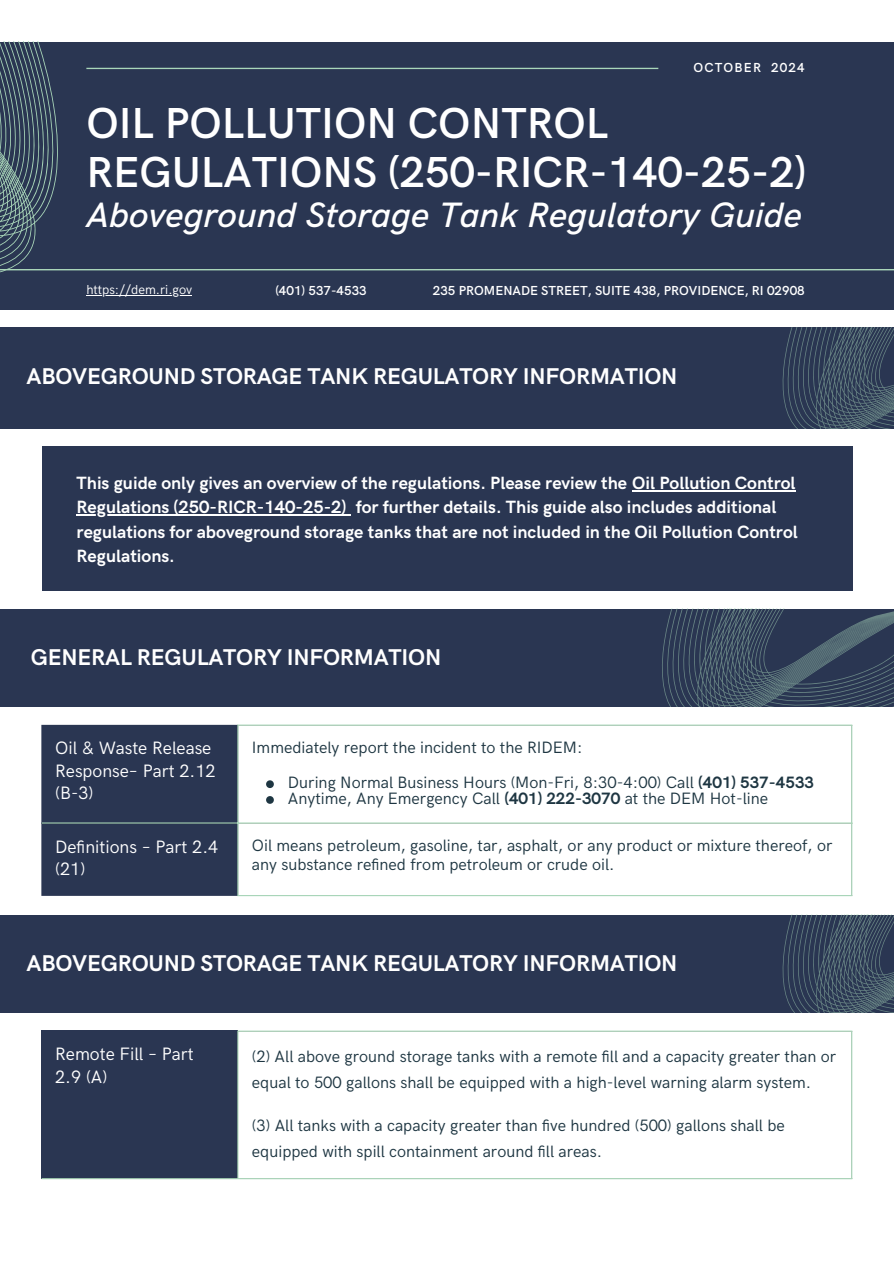
<style>
.page{position:relative;width:894px;height:1263px;background:#fff}
.page>*{position:absolute;margin:0;border:0;box-sizing:border-box;transform-origin:0 0}
.t1{font:600 43.5px/49.7px "HK Grotesk";color:#fff}
.t2{font:italic 500 35.4px "HK Grotesk";color:#fff}
.t3{font:700 22.95px "HK Grotesk";letter-spacing:-.01em;color:#fff}
.t4{font:18px/22.5px "HK Grotesk";color:#fff}
.t5{font:700 17.85px/24.5px "HK Grotesk";color:#fff}
.t6{font:16.5px/25.8px "HK Grotesk";color:#1e3642}
.t7{font:600 13.05px "HK Grotesk";color:#fff}
.t8{font:13.05px "HK Grotesk";color:#fff}
.t9{font:600 13.05px "HK Grotesk";letter-spacing:.09em;color:#fff}
.s1{font-weight:700}
</style>
<div class="page">
<div style="left:0;top:42px;width:893px;height:267px;background:#2a3652"></div>
<hr style="left:86px;top:295px;width:106px;height:1px;background:#fff">
<div style="left:0;top:327px;width:893px;height:102px;background:#2a3652"></div>
<svg style="left:782px;top:327px;width:111px;height:102px"></svg>
<div style="left:42px;top:447px;width:810px;height:144px;background:#2a3652"></div>
<hr style="left:632px;top:490px;width:163px;height:1px;background:#fff">
<hr style="left:77px;top:514px;width:269px;height:2px;background:#fff">
<div style="left:0;top:609px;width:893px;height:97px;background:#2a3652"></div>
<svg style="left:662px;top:609px;width:231px;height:97px"></svg>
<div style="left:42px;top:725px;width:195px;height:171px;background:#2a3652"></div>
<svg style="left:266px;top:780px;width:8px;height:8px"></svg>
<svg style="left:266px;top:796px;width:8px;height:8px"></svg>
<hr style="left:237px;top:726px;width:1px;height:169px;background:#a9d6b9">
<hr style="left:850px;top:726px;width:2px;height:169px;background:#a9d6b9">
<hr style="left:237px;top:724px;width:615px;height:2px;background:#a9d6b9">
<hr style="left:42px;top:822px;width:810px;height:2px;background:#a9d6b9">
<hr style="left:237px;top:895px;width:615px;height:1px;background:#a9d6b9">
<div style="left:0;top:915px;width:893px;height:97px;background:#2a3652"></div>
<svg style="left:782px;top:915px;width:111px;height:97px"></svg>
<div style="left:42px;top:1031px;width:196px;height:148px;background:#2a3652"></div>
<hr style="left:237px;top:1032px;width:1px;height:146px;background:#a9d6b9">
<hr style="left:850px;top:1032px;width:2px;height:146px;background:#a9d6b9">
<hr style="left:237px;top:1030px;width:615px;height:2px;background:#a9d6b9">
<hr style="left:42px;top:1178px;width:810px;height:1px;background:#a9d6b9">
<p class="t9" style="left:693px;top:60px;width:113px">OCTOBER 2024</p>
<p class="t1" style="left:86px;top:100px;width:721px">OIL POLLUTION CONTROL<br>REGULATIONS (250-RICR-140-25-2)</p>
<p class="t2" style="left:86px;top:195px;width:716px">Aboveground Storage Tank Regulatory Guide</p>
<p class="t8" style="left:86px;top:283px;width:107px">https://dem.ri.gov</p>
<p class="t7" style="left:275px;top:283px;width:93px">(401) 537-4533</p>
<p class="t7" style="left:433px;top:283px;width:373px">235 PROMENADE STREET, SUITE 438, PROVIDENCE, RI 02908</p>
<p class="t3" style="left:27px;top:364px;width:652px">ABOVEGROUND STORAGE TANK REGULATORY INFORMATION</p>
<p class="t5" style="left:77px;top:471px;width:722px">This guide only gives an overview of the regulations. Please review the Oil Pollution Control Regulations (250-RICR-140-25-2) for further details. This guide also includes additional regulations for aboveground storage tanks that are not included in the Oil Pollution Control Regulations.</p>
<p class="t3" style="left:31px;top:644px;width:412px">GENERAL REGULATORY INFORMATION</p>
<p class="t4" style="left:55px;top:738px;width:162px">Oil &amp; Waste Release<br>Response– Part 2.12 (B-3)</p>
<p class="t6" style="left:252px;top:735px;width:332px">Immediately report the incident to the RIDEM:</p>
<p class="t6" style="left:288px;top:770px;width:527px">During Normal Business Hours (Mon-Fri, 8:30-4:00) Call <span class="s1">(401) 537-4533</span></p>
<p class="t6" style="left:288px;top:787px;width:481px">Anytime, Any Emergency Call <span class="s1">(401) 222-3070</span> at the DEM Hot-line</p>
<p class="t4" style="left:55px;top:836px;width:165px">Defi nitions – Part 2.4 (21)</p>
<p class="t6" style="left:252px;top:836px;width:581px;line-height:19.2px">Oil means petroleum, gasoline, tar, asphalt, or any product or mixture thereof, or any substance refi ned from petroleum or crude oil.</p>
<p class="t3" style="left:27px;top:950px;width:652px">ABOVEGROUND STORAGE TANK REGULATORY INFORMATION</p>
<p class="t4" style="left:55px;top:1044px;width:140px">Remote Fill – Part<br>2.9 (A)</p>
<p class="t6" style="left:252px;top:1044px;width:585px">(2) All above ground storage tanks with a remote fi ll and a capacity greater than or equal to 500 gallons shall be equipped with a high-level warning alarm system.</p>
<p class="t6" style="left:252px;top:1113px;width:534px">(3) All tanks with a capacity greater than five hundred (500) gallons shall be equipped with spill containment around fi ll areas.</p>
</div>
